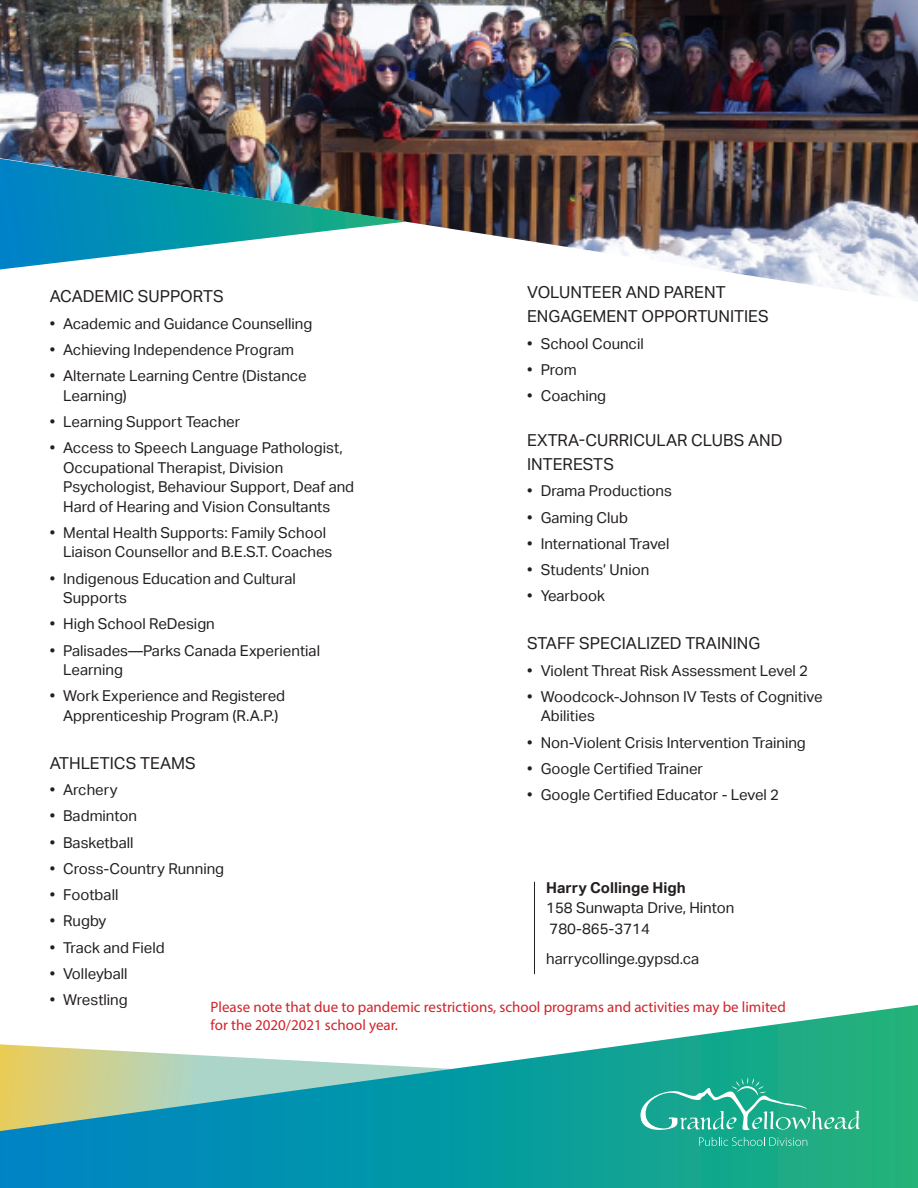
<style>
.page{position:relative;width:918px;height:1188px;background:#fff}
.page>*{position:absolute;margin:0;border:0;box-sizing:border-box;transform-origin:0 0}
.Paragraph_Style_1{font:16.5px/24px "Aktiv Grotesk";color:#231f20}
.t1{font:15px/19.5px "Aktiv Grotesk";color:#231f20}
.t2{font:15px "Myriad Pro";color:#d1232a}
.t3{font:700 15px "Aktiv Grotesk";color:#231f20}
</style>
<div class="page">
<svg style="left:0;top:1005px;width:918px;height:183px"></svg>
<img style="left:0;top:0;width:918px;height:302px">
<svg style="left:0;top:159px;width:407px;height:110px"></svg>
<svg style="left:699px;top:1137px;width:108px;height:9px"></svg>
<svg style="left:640px;top:1077px;width:220px;height:53px;background:#37b498"></svg>
<hr style="left:534px;top:882px;width:1px;height:92px;background:#231f20">
<p class="Paragraph_Style_1" style="left:527px;top:281px;width:243px">VOLUNTEER AND PARENT<br>ENGAGEMENT OPPORTUNITIES</p>
<p class="t1" style="left:527px;top:334px;width:118px">• School Council</p>
<p class="t1" style="left:527px;top:360px;width:51px">• Prom</p>
<p class="t1" style="left:527px;top:386px;width:81px">• Coaching</p>
<p class="Paragraph_Style_1" style="left:527px;top:429px;width:257px">EXTRA-CURRICULAR CLUBS AND<br>INTERESTS</p>
<p class="t1" style="left:527px;top:482px;width:146px">• Drama Productions</p>
<p class="t1" style="left:527px;top:508px;width:102px">• Gaming Club</p>
<p class="t1" style="left:527px;top:534px;width:144px">• International Travel</p>
<p class="t1" style="left:527px;top:560px;width:124px">• Students’ Union</p>
<p class="t1" style="left:527px;top:587px;width:79px">• Yearbook</p>
<p class="Paragraph_Style_1" style="left:527px;top:632px;width:235px">STAFF SPECIALIZED TRAINING</p>
<p class="t1" style="left:527px;top:661px;width:282px">• Violent Threat Risk Assessment Level 2</p>
<p class="t1" style="left:541px;top:687px;width:283px;text-indent:-14px">• Woodcock-Johnson IV Tests of Cognitive<br>Abilities</p>
<p class="t1" style="left:527px;top:733px;width:280px">• Non-Violent Crisis Intervention Training</p>
<p class="t1" style="left:527px;top:759px;width:177px">• Google Certified Trainer</p>
<p class="t1" style="left:527px;top:785px;width:253px">• Google Certified Educator - Level 2</p>
<p class="Paragraph_Style_1" style="left:50px;top:285px;width:176px">ACADEMIC SUPPORTS</p>
<p class="t1" style="left:50px;top:314px;width:264px">• Academic and Guidance Counselling</p>
<p class="t1" style="left:50px;top:340px;width:246px">• Achieving Independence Program</p>
<p class="t1" style="left:63px;top:366px;width:245px;text-indent:-14px">• Alternate Learning Centre (Distance<br>Learning)</p>
<p class="t1" style="left:50px;top:412px;width:192px">• Learning Support Teacher</p>
<p class="t1" style="left:63px;top:438px;width:293px;text-indent:-14px">• Access to Speech Language Pathologist, Occupational Therapist, Division Psychologist, Behaviour Support, Deaf and Hard of Hearing and Vision Consultants</p>
<p class="t1" style="left:63px;top:523px;width:271px;text-indent:-14px">• Mental Health Supports: Family School<br>Liaison Counsellor and B.E.S.T. Coaches</p>
<p class="t1" style="left:63px;top:569px;width:234px;text-indent:-14px">• Indigenous Education and Cultural<br>Supports</p>
<p class="t1" style="left:50px;top:614px;width:167px">• High School ReDesign</p>
<p class="t1" style="left:63px;top:641px;width:258px;text-indent:-14px">• Palisades—Parks Canada Experiential<br>Learning</p>
<p class="t1" style="left:50px;top:686px;width:237px;text-align:center">• Work Experience and Registered<br>Apprenticeship Program (R.A.P.)</p>
<p class="Paragraph_Style_1" style="left:50px;top:751px;width:148px">ATHLETICS TEAMS</p>
<p class="t1" style="left:50px;top:780px;width:69px">• Archery</p>
<p class="t1" style="left:50px;top:806px;width:89px">• Badminton</p>
<p class="t1" style="left:50px;top:833px;width:85px">• Basketball</p>
<p class="t1" style="left:50px;top:859px;width:176px">• Cross-Country Running</p>
<p class="t1" style="left:50px;top:885px;width:70px">• Football</p>
<p class="t1" style="left:50px;top:911px;width:58px">• Rugby</p>
<p class="t1" style="left:50px;top:938px;width:117px">• Track and Field</p>
<p class="t1" style="left:50px;top:964px;width:79px">• Volleyball</p>
<p class="t1" style="left:50px;top:990px;width:80px">• Wrestling</p>
<p class="t3" style="left:546px;top:879px;width:141px">Harry Collinge High</p>
<p class="t1" style="left:546px;top:898px;width:190px">158 Sunwapta Drive, Hinton</p>
<p class="t1" style="left:550px;top:919px;width:102px">780-865-3714</p>
<p class="t1" style="left:546px;top:949px;width:154px">harrycollinge.gypsd.ca</p>
<p class="t2" style="left:211px;top:997px;width:577px">Please note that due to pandemic restrictions, school programs and activities may be limited</p>
<p class="t2" style="left:211px;top:1015px;width:189px">for the 2020/2021 school year.</p>
</div>
